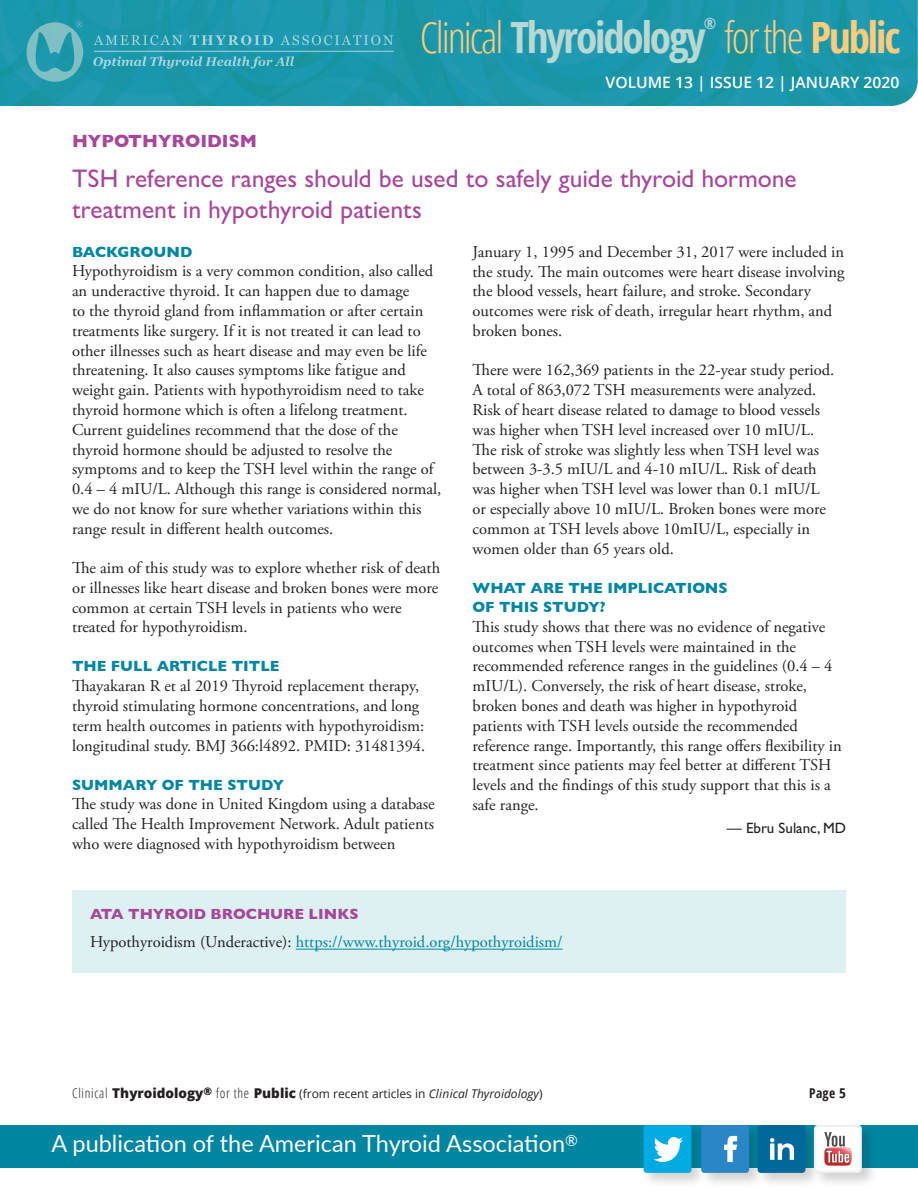
<style>
.page{position:relative;width:918px;height:1188px;background:#fff}
.page>*{position:absolute;margin:0;border:0;box-sizing:border-box;transform-origin:0 0}
.t1{font:300 condensed 43.05px "Open Sans";letter-spacing:-.05em;color:#fecc7b}
.t2{font:500 25.5px/30.6px "Gill Sans Nova";color:#a7479b}
.t3{font:23.55px "Lato";color:#fff}
.t4{font:700 18px "Gill Sans";color:#a7479b}
.t5{font:16.5px/19.8px "Adobe Garamond Pro";color:#231f20}
.t6{font:16.5px "Adobe Garamond Pro";color:#0086a1}
.t7{font:600 15.75px "Open Sans";color:#fff}
.t8{font:700 condensed 15.3px "Open Sans";color:#b8d8d2}
.t9{font:700 15px/19.5px "Gill Sans";color:#0086a1}
.t10{font:700 15px "Gill Sans";color:#a7479b}
.t11{font:15px "Gill Sans Std";color:#231f20}
.t12{font:700 condensed 13.5px "Open Sans";color:#231f20}
.t13{font:12px "Open Sans";color:#231f20}
.s1{font-weight:700;color:#b8d8d2}
.s2{font-weight:700}
.s3{color:#231f20}
.s4{font-weight:300;font-stretch:condensed;font-size:13.5px}
.s5{font-weight:800;font-size:13.5px}
.s6{font-style:italic}
.s7{font-style:inherit}
</style>
<div class="page">
<img style="left:0;top:0;width:918px;height:106px">
<hr style="left:94px;top:51px;width:300px;height:1px;background:#fff">
<svg style="left:94px;top:35px;width:88px;height:10px"></svg>
<svg style="left:190px;top:35px;width:83px;height:10px"></svg>
<svg style="left:280px;top:35px;width:113px;height:10px"></svg>
<svg style="left:93px;top:56px;width:201px;height:13px"></svg>
<svg style="left:27px;top:21px;width:56px;height:61px"></svg>
<div style="left:0;top:1125px;width:918px;height:42px;background:#0086a1"></div>
<div style="left:642px;top:1123px;width:235px;height:65px;background:#231f20;opacity:.2"></div>
<div style="left:758px;top:1125px;width:47px;height:48px;background:#00699a;border-radius:3px"></div>
<svg style="left:770px;top:1138px;width:24px;height:22px"></svg>
<div style="left:644px;top:1125px;width:47px;height:48px;background:#00abe4;border-radius:3px"></div>
<svg style="left:654px;top:1137px;width:29px;height:25px"></svg>
<div style="left:701px;top:1125px;width:48px;height:48px;background:#2a86c7;border-radius:3px"></div>
<svg style="left:724px;top:1136px;width:14px;height:26px"></svg>
<svg style="left:814px;top:1125px;width:48px;height:48px"></svg>
<svg style="left:815px;top:1126px;width:46px;height:46px"></svg>
<div style="left:72px;top:890px;width:774px;height:83px;background:#ddf0f2"></div>
<hr style="left:296px;top:949px;width:267px;height:1px;background:#0086a1">
<p class="t8" style="left:704px;top:13px;width:14px">®</p>
<h1 class="t1" style="left:420px;top:8px;width:482px">Clinical <span class="s1">Thyroidology</span> for the <span class="s2">Public</span></h1>
<p class="t7" style="left:606px;top:72px;width:295px">VOLUME 13 | ISSUE 12 | JANUARY 2020</p>
<p class="t4" style="left:72px;top:127px;width:186px">HYPOTHYROIDISM</p>
<h2 class="t2" style="left:72px;top:163px;width:726px">TSH reference ranges should be used to safely guide thyroid hormone treatment in hypothyroid patients</h2>
<p class="t9" style="left:72px;top:241px;width:122px">BACKGROUND</p>
<p class="t5" style="left:72px;top:262px;width:371px">Hypothyroidism is a very common condition, also called an underactive thyroid. It can happen due to damage<br>to the thyroid gland from inflammation or after certain treatments like surgery. If it is not treated it can lead to other illnesses such as heart disease and may even be life threatening. It also causes symptoms like fatigue and weight gain. Patients with hypothyroidism need to take thyroid hormone which is often a lifelong treatment.<br>Current guidelines recommend that the dose of the thyroid hormone should be adjusted to resolve the symptoms and to keep the TSH level within the range of 0.4 – 4 mIU/L. Although this range is considered normal, we do not know for sure whether variations within this range result in different health outcomes.</p>
<p class="t5" style="left:72px;top:559px;width:370px">The aim of this study was to explore whether risk of death or illnesses like heart disease and broken bones were more common at certain TSH levels in patients who were treated for hypothyroidism.</p>
<p class="t9" style="left:72px;top:656px;width:209px">THE FULL ARTICLE TITLE</p>
<p class="t5" style="left:72px;top:677px;width:355px">Thayakaran R et al 2019 Thyroid replacement therapy, thyroid stimulating hormone concentrations, and long term health outcomes in patients with hypothyroidism: longitudinal study. BMJ 366:l4892. PMID: 31481394.</p>
<p class="t9" style="left:72px;top:774px;width:214px">SUMMARY OF THE STUDY</p>
<p class="t5" style="left:72px;top:795px;width:364px;text-align:justify">The study was done in United Kingdom using a database called The Health Improvement Network. Adult patients who were diagnosed with hypothyroidism between</p>
<p class="t5" style="left:473px;top:242px;width:373px">January 1, 1995 and December 31, 2017 were included in the study. The main outcomes were heart disease involving the blood vessels, heart failure, and stroke. Secondary outcomes were risk of death, irregular heart rhythm, and broken bones.</p>
<p class="t5" style="left:473px;top:361px;width:363px">There were 162,369 patients in the 22-year study period.<br>A total of 863,072 TSH measurements were analyzed.<br>Risk of heart disease related to damage to blood vessels was higher when TSH level increased over 10 mIU/L.<br>The risk of stroke was slightly less when TSH level was between 3-3.5 mIU/L and 4-10 mIU/L. Risk of death was higher when TSH level was lower than 0.1 mIU/L or especially above 10 mIU/L. Broken bones were more common at TSH levels above 10mIU/L, especially in women older than 65 years old.</p>
<p class="t9" style="left:472px;top:577px;width:257px">WHAT ARE THE IMPLICATIONS<br>OF THIS STUDY?</p>
<p class="t5" style="left:472px;top:617px;width:371px">This study shows that there was no evidence of negative outcomes when TSH levels were maintained in the recommended reference ranges in the guidelines (0.4 – 4 mIU/L). Conversely, the risk of heart disease, stroke, broken bones and death was higher in hypothyroid patients with TSH levels outside the recommended reference range. Importantly, this range offers flexibility in treatment since patients may feel better at different TSH levels and the findings of this study support that this is a safe range.</p>
<p class="t11" style="left:727px;top:819px;width:121px">— Ebru Sulanc, MD</p>
<p class="t10" style="left:90px;top:902px;width:270px">ATA THYROID BROCHURE LINKS</p>
<p class="t6" style="left:90px;top:932px;width:474px"><span class="s3">Hypothyroidism (Underactive):</span> https://www.thyroid.org/hypothyroidism/</p>
<p class="t13" style="left:72px;top:1086px;width:472px"><span class="s4">Clinical</span> <span class="s5">Thyroidology</span><sup>®</sup> <span class="s4">for the</span> <span class="s5">Public</span> (from recent articles in <span class="s6">Clinical Thyroidology</span>)</p>
<p class="t12" style="left:809px;top:1084px;width:38px">Page <span class="s7">5</span></p>
<h3 class="t3" style="left:51px;top:1127px;width:528px">A publication of the American Thyroid Association<sup>®</sup></h3>
</div>
